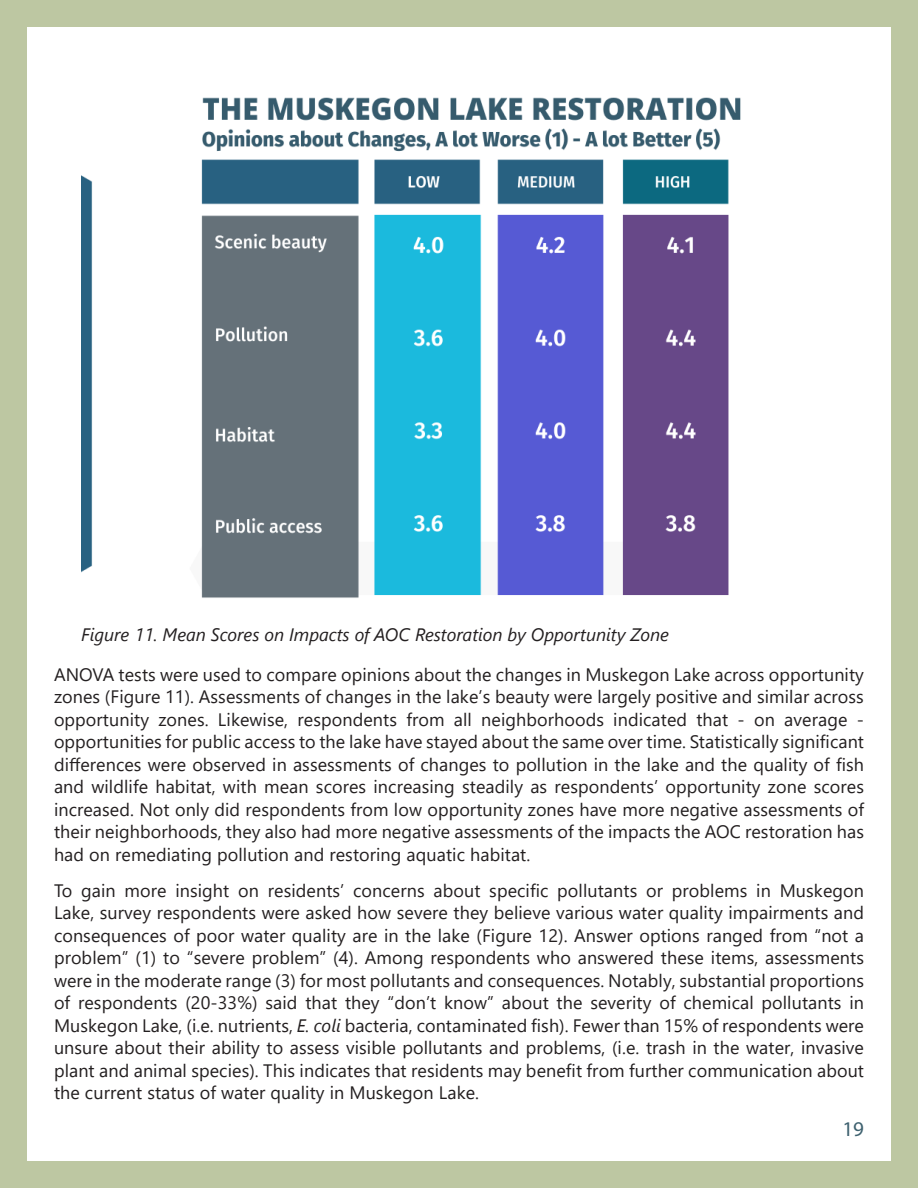
<style>
.page{position:relative;width:918px;height:1188px;background:#fff}
.page>*{position:absolute;margin:0;border:0;box-sizing:border-box;transform-origin:0 0}
.t1{font:21px "Myriad Pro";color:#3e616f}
.t2{font:18px/22.5px "Segoe UI";letter-spacing:.005em;color:#231f20;text-align:justify}
.Body{font:italic 18px "Segoe UI";color:#231f20}
.s1{font-style:italic}
</style>
<div class="page">
<img style="left:81px;top:97px;width:660px;height:501px">
<div style="left:0;top:1161px;width:918px;height:27px;background:#bdc7a2"></div>
<div style="left:0;top:0;width:27px;height:1188px;background:#bdc7a2"></div>
<div style="left:0;top:0;width:918px;height:27px;background:#bdc7a2"></div>
<div style="left:891px;top:0;width:27px;height:1173px;background:#bdc7a2"></div>
<p class="Body" style="left:81px;top:618px;width:589px">Figure 11. Mean Scores on Impacts of AOC Restoration by Opportunity Zone</p>
<p class="t2" style="left:54px;top:661px;width:812px">ANOVA tests were used to compare opinions about the changes in Muskegon Lake across opportunity zones (Figure 11). Assessments of changes in the lake’s beauty were largely positive and similar across opportunity zones. Likewise, respondents from all neighborhoods indicated that - on average - opportunities for public access to the lake have stayed about the same over time. Statistically significant differences were observed in assessments of changes to pollution in the lake and the quality of fish and wildlife habitat, with mean scores increasing steadily as respondents’ opportunity zone scores increased. Not only did respondents from low opportunity zones have more negative assessments of their neighborhoods, they also had more negative assessments of the impacts the AOC restoration has had on remediating pollution and restoring aquatic habitat.</p>
<p class="t2" style="left:54px;top:877px;width:812px">To gain more insight on residents’ concerns about specific pollutants or problems in Muskegon Lake, survey respondents were asked how severe they believe various water quality impairments and consequences of poor water quality are in the lake (Figure 12). Answer options ranged from “not a problem” (1) to “severe problem” (4). Among respondents who answered these items, assessments were in the moderate range (3) for most pollutants and consequences. Notably, substantial proportions of respondents (20-33%) said that they “don’t know” about the severity of chemical pollutants in Muskegon Lake, (i.e. nutrients, <span class="s1">E. coli</span> bacteria, contaminated fish). Fewer than 15% of respondents were unsure about their ability to assess visible pollutants and problems, (i.e. trash in the water, invasive plant and animal species). This indicates that residents may benefit from further communication about the current status of water quality in Muskegon Lake.</p>
<h1 class="t1" style="left:842px;top:1116px;width:23px">19</h1>
</div>
